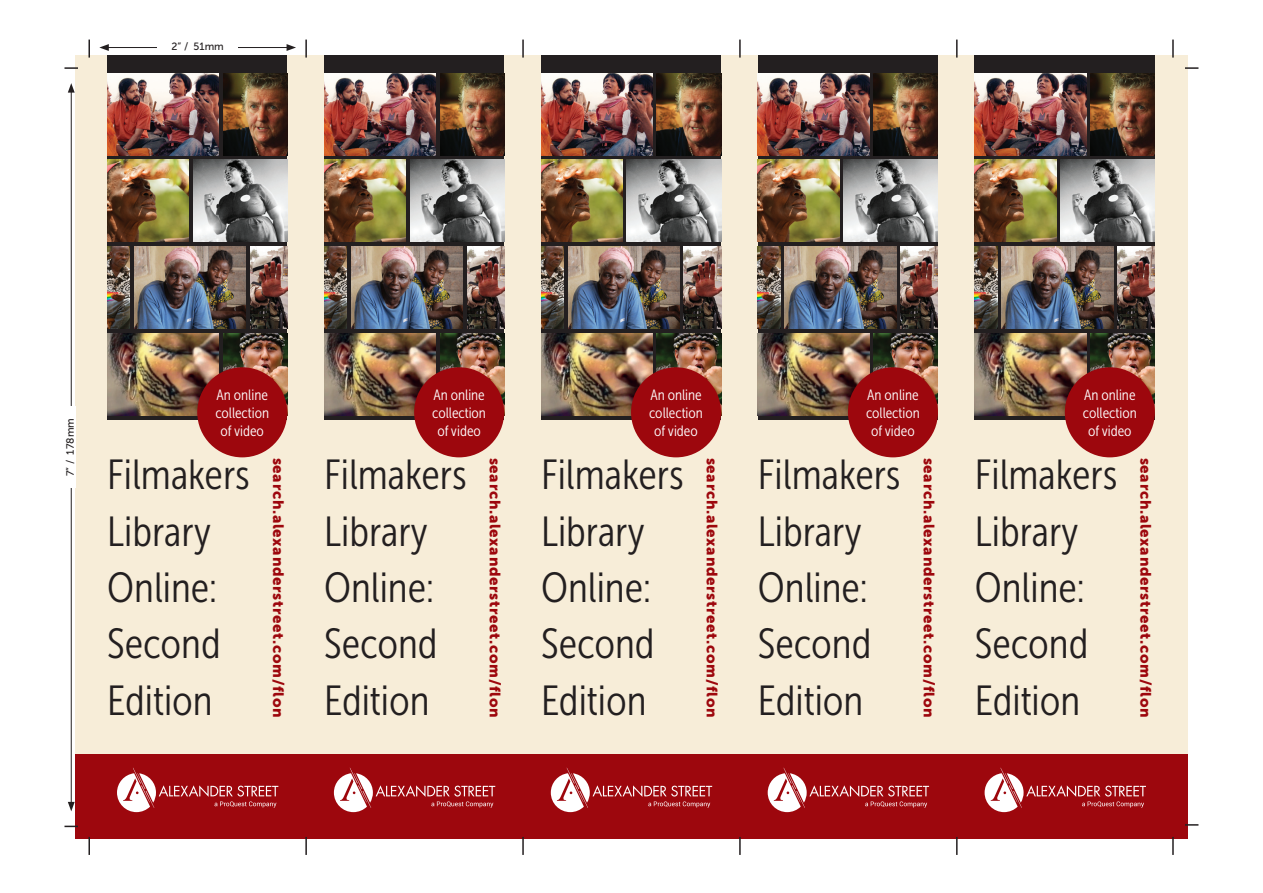
<style>
.page{position:relative;width:1263px;height:893px;background:#fff}
.page>*{position:absolute;margin:0;border:0;box-sizing:border-box;transform-origin:0 0}
.t1{font:42px/56.4px "Museo Sans Cond 300";color:#231f20}
.t2{font:15px "Museo Sans 900";letter-spacing:.045em;color:#9d070d}
.t3{font:14.85px/17.9px "Museo Sans Cond 300";color:#fff;text-align:center}
.t4{font:10.5px "Museo Sans 500";color:#231f20}
</style>
<div class="page">
<div style="left:306px;top:55px;width:217px;height:728px;background:#f7edd8"></div>
<div style="left:523px;top:55px;width:217px;height:728px;background:#f7edd8"></div>
<div style="left:740px;top:55px;width:217px;height:728px;background:#f7edd8"></div>
<div style="left:957px;top:55px;width:230px;height:728px;background:#f7edd8"></div>
<div style="left:76px;top:55px;width:230px;height:728px;background:#f7edd8"></div>
<div style="left:306px;top:754px;width:217px;height:84px;background:#9d070d"></div>
<div style="left:523px;top:754px;width:217px;height:84px;background:#9d070d"></div>
<div style="left:740px;top:754px;width:217px;height:84px;background:#9d070d"></div>
<div style="left:957px;top:754px;width:230px;height:84px;background:#9d070d"></div>
<div style="left:76px;top:754px;width:230px;height:84px;background:#9d070d"></div>
<div style="left:324px;top:55px;width:180px;height:364px;background:#231f20"></div>
<img style="left:324px;top:73px;width:112px;height:82px">
<img style="left:324px;top:333px;width:112px;height:82px">
<img style="left:351px;top:246px;width:112px;height:82px">
<img style="left:324px;top:160px;width:82px;height:82px">
<img style="left:440px;top:73px;width:64px;height:82px">
<img style="left:440px;top:333px;width:64px;height:72px">
<img style="left:467px;top:246px;width:37px;height:82px">
<img style="left:324px;top:246px;width:23px;height:82px">
<img style="left:410px;top:160px;width:94px;height:82px">
<div style="left:541px;top:55px;width:180px;height:364px;background:#231f20"></div>
<img style="left:541px;top:73px;width:111px;height:82px">
<img style="left:541px;top:333px;width:111px;height:82px">
<img style="left:568px;top:246px;width:111px;height:82px">
<img style="left:541px;top:160px;width:81px;height:82px">
<img style="left:657px;top:73px;width:64px;height:82px">
<img style="left:657px;top:333px;width:64px;height:72px">
<img style="left:684px;top:246px;width:37px;height:82px">
<img style="left:541px;top:246px;width:23px;height:82px">
<img style="left:627px;top:160px;width:94px;height:82px">
<img style="left:758px;top:55px;width:180px;height:364px">
<img style="left:758px;top:73px;width:111px;height:82px">
<img style="left:758px;top:333px;width:111px;height:82px">
<img style="left:785px;top:246px;width:111px;height:82px">
<img style="left:758px;top:160px;width:81px;height:82px">
<img style="left:874px;top:73px;width:64px;height:82px">
<img style="left:874px;top:333px;width:64px;height:72px">
<img style="left:901px;top:246px;width:37px;height:82px">
<img style="left:758px;top:246px;width:22px;height:82px">
<img style="left:844px;top:160px;width:94px;height:82px">
<img style="left:975px;top:55px;width:180px;height:364px">
<img style="left:975px;top:73px;width:111px;height:82px">
<img style="left:975px;top:333px;width:111px;height:82px">
<img style="left:1002px;top:246px;width:111px;height:82px">
<img style="left:975px;top:160px;width:81px;height:82px">
<img style="left:1091px;top:73px;width:64px;height:82px">
<img style="left:1091px;top:333px;width:64px;height:72px">
<img style="left:1118px;top:246px;width:37px;height:82px">
<img style="left:975px;top:246px;width:22px;height:82px">
<img style="left:1061px;top:160px;width:94px;height:82px">
<div style="left:107px;top:55px;width:180px;height:364px;background:#231f20"></div>
<img style="left:107px;top:73px;width:112px;height:82px">
<img style="left:107px;top:333px;width:112px;height:82px">
<img style="left:134px;top:246px;width:112px;height:82px">
<img style="left:107px;top:160px;width:82px;height:82px">
<img style="left:223px;top:73px;width:64px;height:82px">
<img style="left:223px;top:333px;width:64px;height:72px">
<img style="left:250px;top:246px;width:37px;height:82px">
<img style="left:107px;top:246px;width:23px;height:82px">
<img style="left:193px;top:160px;width:94px;height:82px">
<div style="left:414px;top:367px;width:90px;height:90px;background:#9d070d;border-radius:50%"></div>
<div style="left:631px;top:367px;width:90px;height:90px;background:#9d070d;border-radius:50%"></div>
<div style="left:848px;top:367px;width:90px;height:90px;background:#9d070d;border-radius:50%"></div>
<div style="left:1065px;top:367px;width:90px;height:90px;background:#9d070d;border-radius:50%"></div>
<div style="left:197px;top:367px;width:90px;height:90px;background:#9d070d;border-radius:50%"></div>
<svg style="left:334px;top:768px;width:161px;height:43px"></svg>
<svg style="left:551px;top:767px;width:161px;height:44px"></svg>
<svg style="left:768px;top:767px;width:161px;height:44px"></svg>
<svg style="left:985px;top:767px;width:161px;height:44px"></svg>
<svg style="left:117px;top:767px;width:161px;height:44px"></svg>
<svg style="left:64px;top:825px;width:14px;height:1px"></svg>
<svg style="left:1185px;top:823px;width:13px;height:2px"></svg>
<svg style="left:64px;top:67px;width:14px;height:2px"></svg>
<svg style="left:1185px;top:67px;width:13px;height:2px"></svg>
<svg style="left:88px;top:40px;width:2px;height:18px"></svg>
<svg style="left:88px;top:836px;width:2px;height:18px"></svg>
<svg style="left:305px;top:40px;width:2px;height:18px"></svg>
<svg style="left:305px;top:837px;width:2px;height:17px"></svg>
<svg style="left:522px;top:40px;width:2px;height:18px"></svg>
<svg style="left:522px;top:837px;width:2px;height:17px"></svg>
<svg style="left:1172px;top:40px;width:2px;height:18px"></svg>
<svg style="left:1172px;top:837px;width:2px;height:17px"></svg>
<svg style="left:956px;top:40px;width:2px;height:18px"></svg>
<svg style="left:956px;top:837px;width:2px;height:17px"></svg>
<svg style="left:739px;top:40px;width:2px;height:18px"></svg>
<svg style="left:739px;top:837px;width:2px;height:17px"></svg>
<hr style="left:71px;top:90px;width:1px;height:713px;background:#231f20">
<svg style="left:68px;top:83px;width:7px;height:10px"></svg>
<svg style="left:68px;top:801px;width:7px;height:10px"></svg>
<hr style="left:106px;top:47px;width:183px;height:1px;background:#231f20">
<svg style="left:287px;top:44px;width:9px;height:7px"></svg>
<svg style="left:99px;top:44px;width:10px;height:7px"></svg>
<div style="left:66px;top:406px;width:10px;height:81px;background:#fff"></div>
<div style="left:157px;top:43px;width:81px;height:12px;background:#fff"></div>
<p class="t4" style="left:172px;top:41px;width:54px">2” / 51mm</p>
<p class="t4" style="left:65px;top:476px;width:59px;rotate:-90deg">7” / 178mm</p>
<p class="t3" style="left:215px;top:386px;width:55px">An online collection of video</p>
<p class="t3" style="left:432px;top:386px;width:55px">An online collection of video</p>
<p class="t3" style="left:649px;top:386px;width:55px">An online collection of video</p>
<p class="t3" style="left:866px;top:386px;width:55px">An online collection of video</p>
<p class="t3" style="left:1083px;top:386px;width:55px">An online collection of video</p>
<p class="t1" style="left:107px;top:446px;width:144px">Filmakers<br>Library<br>Online:<br>Second<br>Edition</p>
<p class="t2" style="left:287px;top:457px;width:261px;rotate:90deg">search.alexanderstreet.com/flon</p>
<p class="t2" style="left:504px;top:457px;width:261px;rotate:90deg">search.alexanderstreet.com/flon</p>
<p class="t2" style="left:721px;top:457px;width:261px;rotate:90deg">search.alexanderstreet.com/flon</p>
<p class="t2" style="left:937px;top:457px;width:261px;rotate:90deg">search.alexanderstreet.com/flon</p>
<p class="t2" style="left:1154px;top:457px;width:261px;rotate:90deg">search.alexanderstreet.com/flon</p>
<p class="t1" style="left:324px;top:446px;width:144px">Filmakers<br>Library<br>Online:<br>Second<br>Edition</p>
<p class="t1" style="left:541px;top:446px;width:144px">Filmakers<br>Library<br>Online:<br>Second<br>Edition</p>
<p class="t1" style="left:758px;top:446px;width:144px">Filmakers<br>Library<br>Online:<br>Second<br>Edition</p>
<p class="t1" style="left:975px;top:446px;width:144px">Filmakers<br>Library<br>Online:<br>Second<br>Edition</p>
</div>
